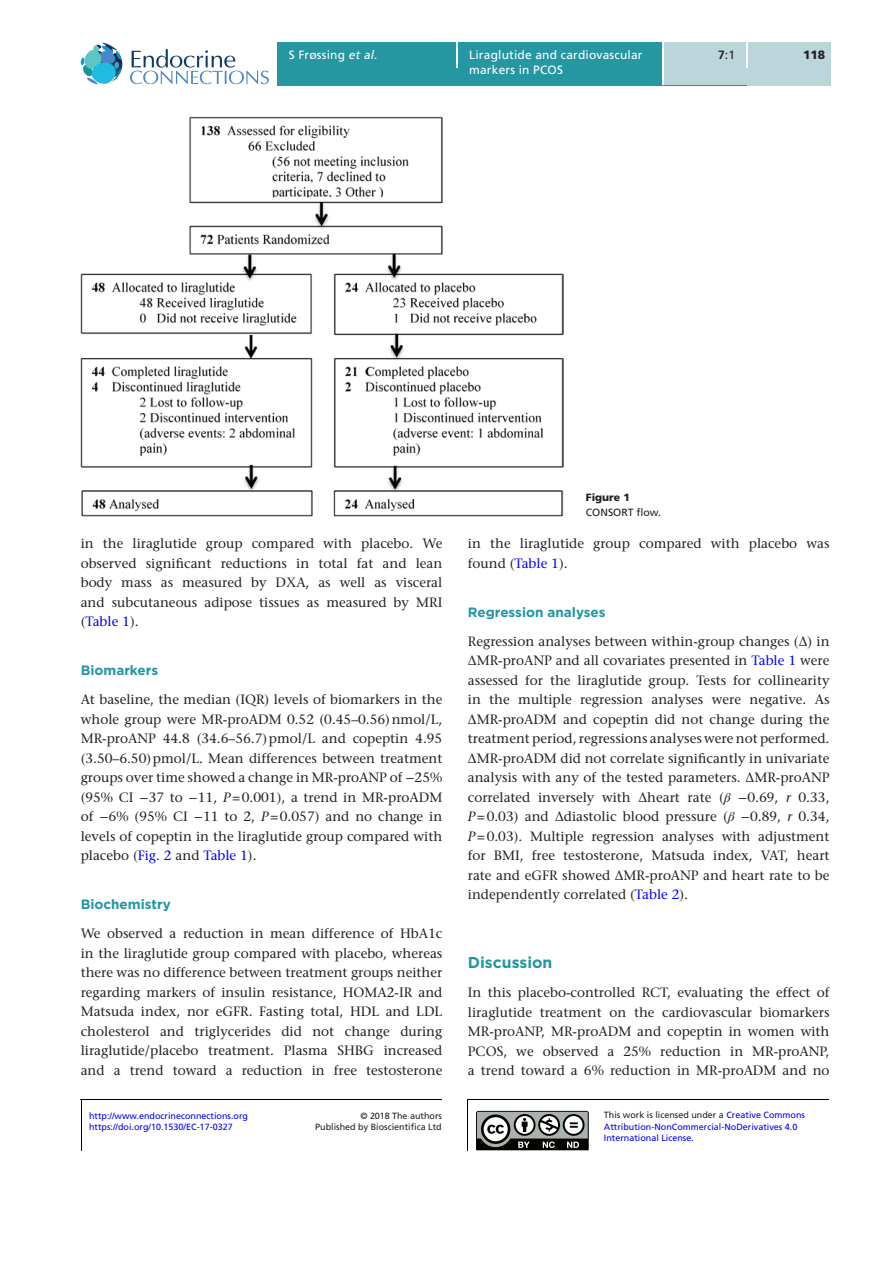
<style>
.page{position:relative;width:893px;height:1263px;background:#fff}
.page>*{position:absolute;margin:0;border:0;box-sizing:border-box;transform-origin:0 0}
.t1{font:700 15.75px "Gotham";color:#2195a3}
.t2{font:500 13.5px/19.5px "Stone Serif Std";color:#231f20;text-align:justify}
.t3{font:700 13.5px "Gotham";color:#2195a3}
.t4{font:12px/14.7px "Frutiger LT Std";letter-spacing:.015em;color:#fff}
.t5{font:12px "Frutiger LT Std";color:#231f20}
.t6{font:900 12px "Frutiger LT Std";color:#231f20}
.t7{font:10.5px "Frutiger LT Std";color:#231f20}
.t8{font:900 10.5px "Frutiger LT Std";color:#231f20}
.t9{font:9px/11.2px "Frutiger LT Std";color:#00f}
.t10{font:9px/11.9px "Frutiger LT Std";color:#231f20;text-align:right}
.s1{font-style:italic}
.s2{font-weight:700}
.s3{color:#00f}
.s4{font-family:"STIX General";font-weight:400}
.s5{font-family:"STIX General";font-weight:400;font-style:italic}
.s6{color:#231f20}
</style>
<div class="page">
<div style="left:277px;top:51px;width:554px;height:34px;background:#2597a2"></div>
<div style="left:277px;top:43px;width:179px;height:8px;background:#2597a2"></div>
<hr style="left:456px;top:43px;width:2px;height:25px;background:#fff">
<div style="left:458px;top:43px;width:205px;height:42px;background:#2597a2"></div>
<hr style="left:663px;top:43px;width:1px;height:42px;background:#fff">
<div style="left:664px;top:43px;width:83px;height:42px;background:#bbd6da"></div>
<div style="left:747px;top:68px;width:84px;height:17px;background:#bbd6da"></div>
<div style="left:748px;top:43px;width:83px;height:25px;background:#bbd6da"></div>
<svg style="left:130px;top:49px;width:139px;height:35px"></svg>
<svg style="left:81px;top:43px;width:41px;height:41px"></svg>
<hr style="left:746px;top:43px;width:2px;height:25px;background:#fff">
<img style="left:81px;top:117px;width:482px;height:399px">
<hr style="left:467px;top:1099px;width:1px;height:52px;background:#000">
<hr style="left:467px;top:1099px;width:362px;height:1px;background:#000">
<hr style="left:81px;top:1099px;width:1px;height:52px;background:#000">
<hr style="left:81px;top:1099px;width:361px;height:1px;background:#000">
<svg style="left:476px;top:1111px;width:113px;height:40px"></svg>
<p class="t4" style="left:289px;top:48px;width:91px">S Frøssing <span class="s1">et al.</span></p>
<p class="t4" style="left:469px;top:48px;width:175px">Liraglutide and cardiovascular markers in PCOS</p>
<p class="t5" style="left:718px;top:48px;width:18px"><span class="s2">7</span>:1</p>
<p class="t6" style="left:803px;top:48px;width:24px">118</p>
<p class="t2" style="left:81px;top:534px;width:363px">in the liraglutide group compared with placebo. We observed significant reductions in total fat and lean body mass as measured by DXA, as well as visceral and subcutaneous adipose tissues as measured by MRI (<span class="s3">Table 1</span>).</p>
<p class="t3" style="left:81px;top:661px;width:79px">Biomarkers</p>
<p class="t2" style="left:81px;top:690px;width:363px">At baseline, the median (IQR) levels of biomarkers in the whole group were MR-proADM 0.52 (0.45–0.56)nmol/L, MR-proANP 44.8 (34.6–56.7)pmol/L and copeptin 4.95 (3.50–6.50)pmol/L. Mean differences between treatment groups over time showed a change in MR-proANP of <span class="s4">−</span>25% (95% CI <span class="s4">−</span>37 to <span class="s4">−</span>11, <span class="s1">P</span>=0.001), a trend in MR-proADM of <span class="s4">−</span>6% (95% CI <span class="s4">−</span>11 to 2, <span class="s1">P</span>=0.057) and no change in levels of copeptin in the liraglutide group compared with placebo (<span class="s3">Fig. 2</span> and <span class="s3">Table 1</span>).</p>
<p class="t3" style="left:81px;top:895px;width:92px">Biochemistry</p>
<p class="t2" style="left:81px;top:924px;width:363px">We observed a reduction in mean difference of HbA1c in the liraglutide group compared with placebo, whereas there was no difference between treatment groups neither regarding markers of insulin resistance, HOMA2-IR and Matsuda index, nor eGFR. Fasting total, HDL and LDL cholesterol and triglycerides did not change during liraglutide/placebo treatment. Plasma SHBG increased and a trend toward a reduction in free testosterone</p>
<p class="t9" style="left:89px;top:1110px;width:161px">http://www.endocrineconnections.org</p>
<p class="t10" style="left:315px;top:1109px;width:128px">© 2018 The authors<br>Published by Bioscientifica Ltd</p>
<p class="t9" style="left:89px;top:1121px;width:145px">https://doi.org/10.1530/EC-17-0327</p>
<p class="t8" style="left:586px;top:491px;width:45px">Figure 1</p>
<p class="t7" style="left:586px;top:506px;width:77px">CONSORT flow.</p>
<p class="t2" style="left:468px;top:534px;width:363px">in the liraglutide group compared with placebo was found (<span class="s3">Table 1</span>).</p>
<p class="t3" style="left:468px;top:603px;width:139px">Regression analyses</p>
<p class="t2" style="left:468px;top:631px;width:363px">Regression analyses between within-group changes (Δ) in ΔMR-proANP and all covariates presented in <span class="s3">Table 1</span> were assessed for the liraglutide group. Tests for collinearity in the multiple regression analyses were negative. As ΔMR-proADM and copeptin did not change during the treatment period, regressions analyses were not performed.<br>ΔMR-proADM did not correlate significantly in univariate analysis with any of the tested parameters. ΔMR-proANP correlated inversely with Δheart rate (<span class="s5">β</span> <span class="s4">−</span>0.69, <span class="s1">r</span> 0.33, <span class="s1">P</span>=0.03) and Δdiastolic blood pressure (<span class="s5">β</span> <span class="s4">−</span>0.89, <span class="s1">r</span> 0.34, <span class="s1">P</span>=0.03). Multiple regression analyses with adjustment for BMI, free testosterone, Matsuda index, VAT, heart rate and eGFR showed ΔMR-proANP and heart rate to be independently correlated (<span class="s3">Table 2</span>).</p>
<p class="t1" style="left:468px;top:952px;width:86px">Discussion</p>
<p class="t2" style="left:468px;top:983px;width:363px">In this placebo-controlled RCT, evaluating the effect of liraglutide treatment on the cardiovascular biomarkers MR-proANP, MR-proADM and copeptin in women with PCOS, we observed a 25% reduction in MR-proANP, a trend toward a 6% reduction in MR-proADM and no</p>
<p class="t9" style="left:604px;top:1110px;width:203px"><span class="s6">This work is licensed under a</span> Creative Commons<br>Attribution-NonCommercial-NoDerivatives 4.0<br>International License.</p>
</div>
